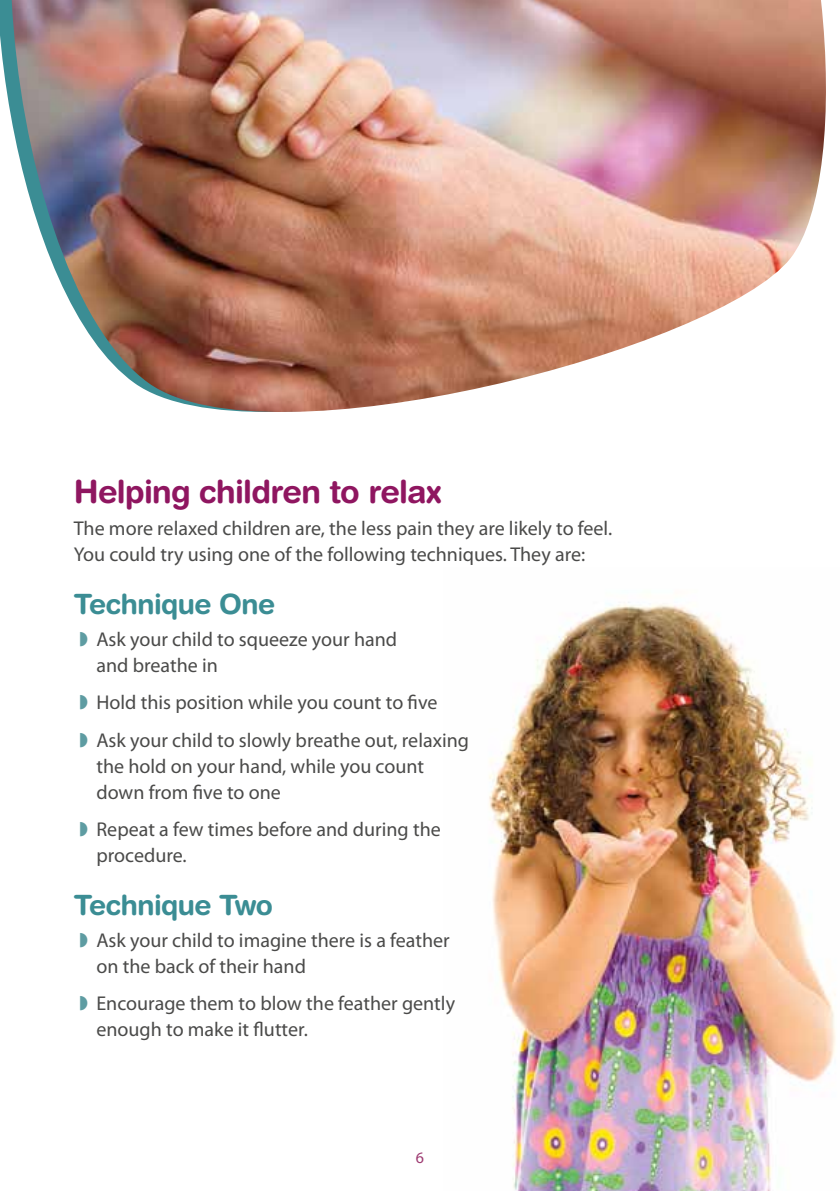
<style>
.page{position:relative;width:840px;height:1191px;background:#fff}
.page>*{position:absolute;margin:0;border:0;box-sizing:border-box;transform-origin:0 0}
.t1{font:700 32px "Helvetica Rounded LT";letter-spacing:-.02em;color:#8f1660}
.t2{font:700 28px "Helvetica Rounded LT";letter-spacing:-.02em;color:#3b8d94}
.t3{font:20px/26px "Myriad Pro";color:#4a4a49}
.t4{font:16px "Myriad Pro";color:#9d3a71}
.s1{color:#5e9ca2}
</style>
<div class="page">
<img style="left:489px;top:602px;width:347px;height:589px">
<img style="left:12px;top:0;width:814px;height:412px">
<h1 class="t1" style="left:74px;top:472px;width:369px">Helping children to relax</h1>
<p class="t3" style="left:74px;top:515px;width:539px">The more relaxed children are, the less pain they are likely to feel.<br>You could try using one of the following techniques. They are:</p>
<h2 class="t2" style="left:74px;top:587px;width:203px">Technique One</h2>
<p class="t3" style="left:96px;top:626px;width:302px;text-indent:-17px"><span class="s1">◗</span> Ask your child to squeeze your hand and breathe in</p>
<p class="t3" style="left:79px;top:683px;width:391px;line-height:37.4px"><span class="s1">◗</span> Hold this position while you count to five<br><span class="s1">◗</span> Ask your child to slowly breathe out, relaxing</p>
<p class="t3" style="left:96px;top:752px;width:329px">the hold on your hand, while you count down from five to one</p>
<p class="t3" style="left:96px;top:816px;width:345px;text-indent:-17px"><span class="s1">◗</span> Repeat a few times before and during the procedure.</p>
<h2 class="t2" style="left:74px;top:888px;width:201px">Technique Two</h2>
<p class="t3" style="left:96px;top:926px;width:354px;text-indent:-17px"><span class="s1">◗</span> Ask your child to imagine there is a feather on the back of their hand</p>
<p class="t3" style="left:96px;top:990px;width:360px;text-indent:-17px"><span class="s1">◗</span> Encourage them to blow the feather gently enough to make it flutter.</p>
<p class="t4" style="left:415px;top:1148px;width:10px">6</p>
</div>
